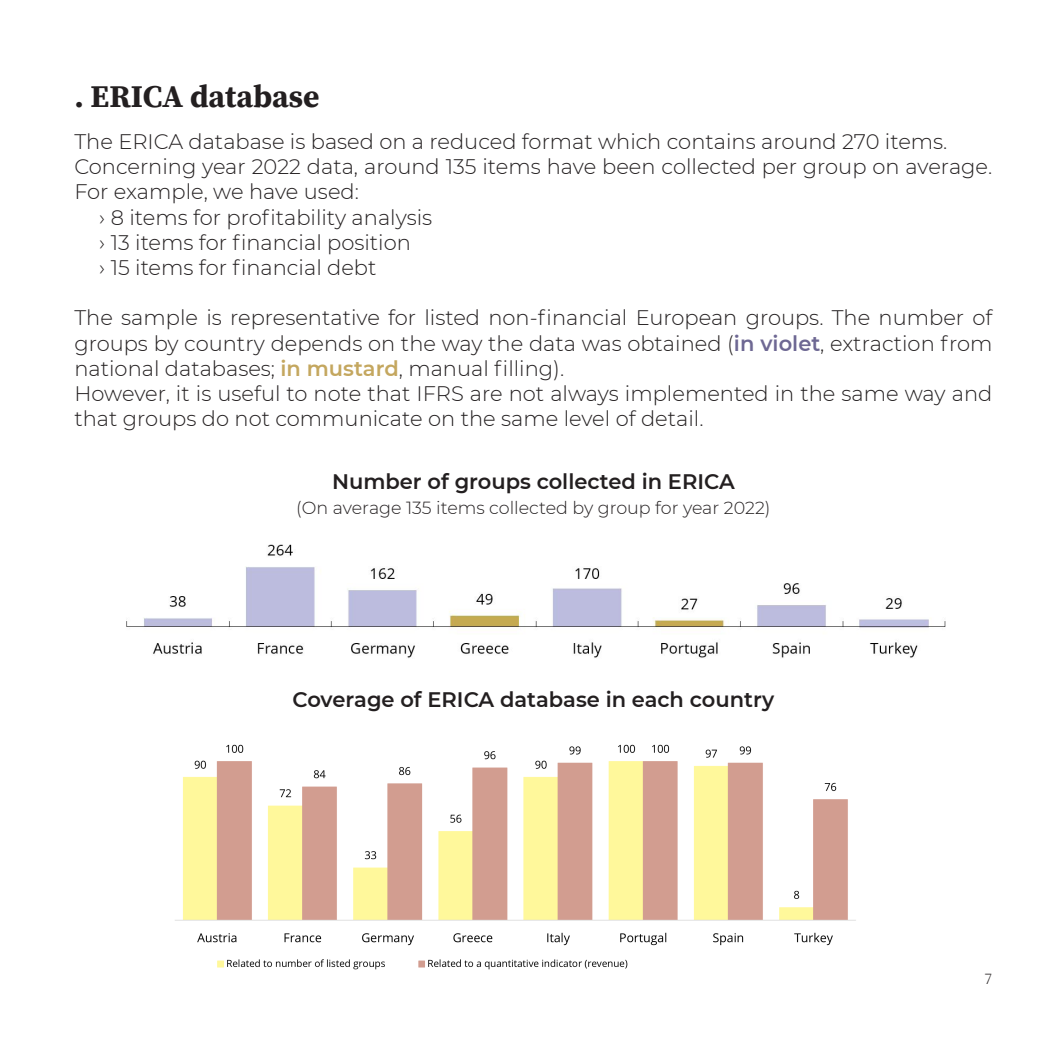
<style>
.page{position:relative;width:1042px;height:1042px;background:#fff}
.page>*{position:absolute;margin:0;border:0;box-sizing:border-box;transform-origin:0 0}
.t1{font:31.5px "Source Serif Variable";color:#231f20}
.t2{font:300 21px/25.2px "Montserrat";color:#231f20}
.t3{font:600 21px "Montserrat";color:#231f20}
.t4{font:300 17.5px "Montserrat";color:#231f20}
.t5{font:15.75px "Source Serif Variable";color:#231f20}
.s1{font-weight:600;color:#6e6893}
.s2{font-weight:600;color:#c4a75f}
</style>
<div class="page">
<img style="left:126px;top:544px;width:820px;height:114px">
<img style="left:175px;top:744px;width:681px;height:226px">
<h1 class="t1" style="left:74px;top:76px;width:247px">. ERICA database</h1>
<p class="t2" style="left:74px;top:128px;width:874px">The ERICA database is based on a reduced format which contains around 270 items.</p>
<p class="t2" style="left:74px;top:153px;width:919px">Concerning year 2022 data, around 135 items have been collected per group on average.</p>
<p class="t2" style="left:74px;top:179px;width:286px">For example, we have used:</p>
<p class="t2" style="left:99px;top:204px;width:334px">› 8 items for profitability analysis</p>
<p class="t2" style="left:99px;top:229px;width:313px">› 13 items for financial position</p>
<p class="t2" style="left:99px;top:254px;width:279px">› 15 items for financial debt</p>
<p class="t2" style="left:74px;top:305px;width:919px">The sample is representative for listed non-financial European groups. The number of groups by country depends on the way the data was obtained (<span class="s1">in violet</span>, extraction from national databases; <span class="s2">in mustard</span>, manual filling).<br>However, it is useful to note that IFRS are not always implemented in the same way and that groups do not communicate on the same level of detail.</p>
<p class="t3" style="left:332px;top:467px;width:404px">Number of groups collected in ERICA</p>
<p class="t4" style="left:296px;top:496px;width:476px">(On average 135 items collected by group for year 2022)</p>
<p class="t3" style="left:292px;top:685px;width:483px">Coverage of ERICA database in each country</p>
<p class="t5" style="left:984px;top:968px;width:9px">7</p>
</div>
